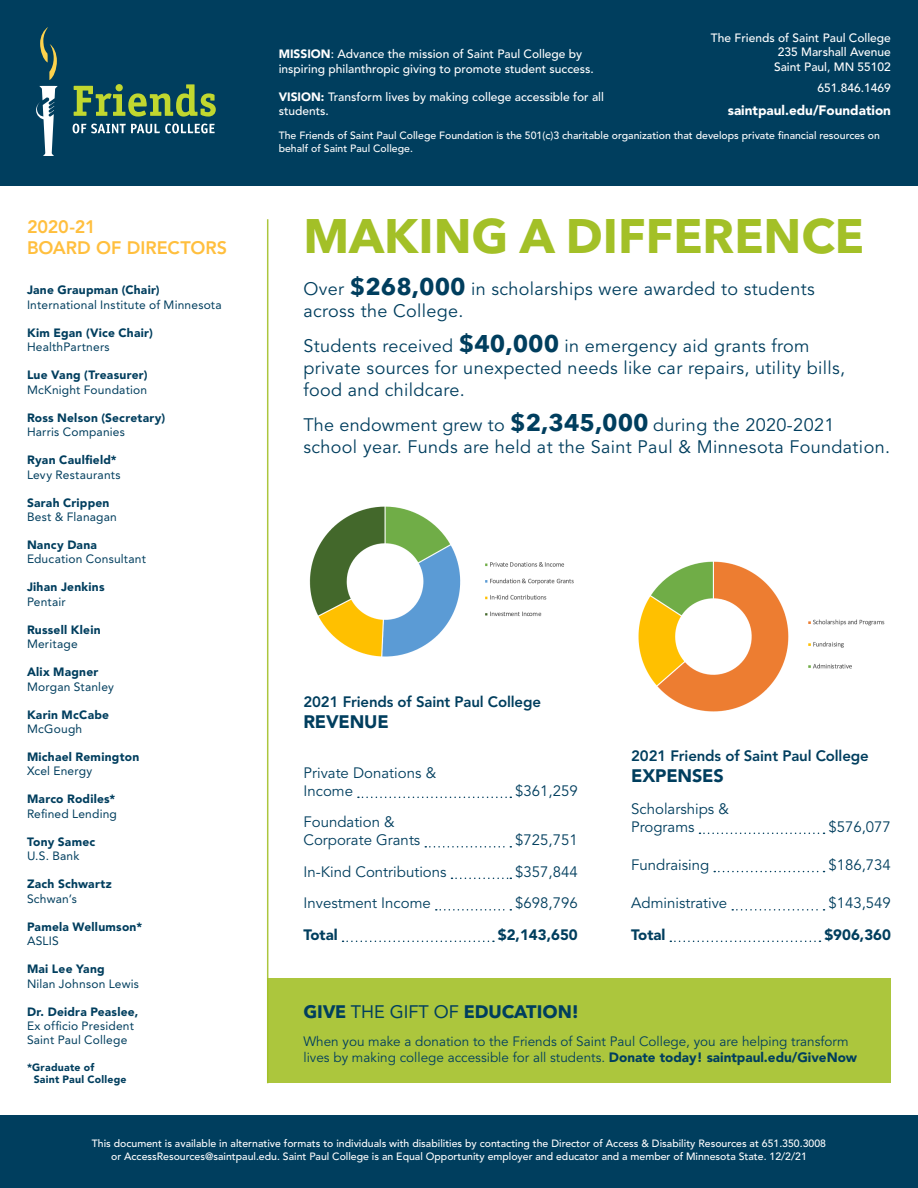
<style>
.page{position:relative;width:918px;height:1188px;background:#fff}
.page>*{position:absolute;margin:0;border:0;box-sizing:border-box;transform-origin:0 0}
.t1{font:700 48px "Avenir Next LT Pro";color:#a3c027}
.t2{font:18px/21.6px "Avenir LT Std";letter-spacing:.02em;color:#003e5e}
.t3{font:800 18px "Avenir LT Std";color:#ffbf3e}
.t4{font:700 18px "Avenir Next LT Pro";color:#003e5e}
.t5{font:900 18px "Avenir LT Std";letter-spacing:-.01em;color:#003e5e}
.t6{font:15px "Avenir LT Std";color:#003e5e}
.t7{font:800 15px "Avenir LT Std";letter-spacing:-.01em;color:#003e5e}
.t8{font:900 15px "Avenir LT Std";color:#003e5e}
.t9{font:13.5px/16.2px "Avenir LT Std";color:#003e5e}
.t10{font:900 13.5px "Avenir LT Std";color:#fff}
.t11{font:12px "Avenir LT Std";letter-spacing:.015em;color:#003e5e}
.t12{font:900 12px "Avenir LT Std";letter-spacing:.02em;color:#003e5e}
.t13{font:500 12px/14.4px "Avenir LT Std";color:#fff}
.t14{font:500 10.5px/12.6px "Avenir LT Std";color:#fff}
.t15{font:900 10.5px "Avenir LT Std";letter-spacing:.025em;color:#003e5e}
.s1{font-weight:900}
.s2{font-family:"Avenir Next LT Pro";font-weight:700;font-size:24px}
.s3{font-family:"Avenir LT Std";font-weight:400}
</style>
<div class="page">
<img style="left:808px;top:619px;width:77px;height:50px">
<img style="left:638px;top:561px;width:150px;height:151px">
<div style="left:0;top:0;width:918px;height:185px;background:#003e5e"></div>
<div style="left:0;top:1115px;width:918px;height:73px;background:#003e5e"></div>
<svg style="left:40px;top:27px;width:17px;height:53px"></svg>
<svg style="left:74px;top:84px;width:142px;height:33px"></svg>
<svg style="left:36px;top:86px;width:22px;height:70px"></svg>
<svg style="left:73px;top:124px;width:142px;height:9px"></svg>
<hr style="left:267px;top:219px;width:1px;height:864px;background:#a3c027">
<svg style="left:358px;top:797px;width:153px;height:1px"></svg>
<svg style="left:425px;top:846px;width:86px;height:2px"></svg>
<svg style="left:451px;top:878px;width:60px;height:1px"></svg>
<svg style="left:436px;top:909px;width:75px;height:2px"></svg>
<svg style="left:343px;top:941px;width:151px;height:1px"></svg>
<svg style="left:699px;top:833px;width:126px;height:1px"></svg>
<svg style="left:714px;top:871px;width:111px;height:1px"></svg>
<svg style="left:732px;top:909px;width:93px;height:2px"></svg>
<svg style="left:670px;top:941px;width:150px;height:1px"></svg>
<img style="left:485px;top:562px;width:89px;height:55px">
<img style="left:309px;top:506px;width:152px;height:151px">
<div style="left:268px;top:979px;width:623px;height:104px;background:#acc63d"></div>
<p class="t3" style="left:27px;top:216px;width:70px">2020-21</p>
<p class="t3" style="left:27px;top:238px;width:202px">BOARD OF DIRECTORS</p>
<p class="t12" style="left:27px;top:283px;width:134px">Jane Graupman (Chair)</p>
<p class="t11" style="left:27px;top:298px;width:196px">International Institute of Minnesota</p>
<p class="t12" style="left:27px;top:325px;width:127px">Kim Egan (Vice Chair)</p>
<p class="t11" style="left:27px;top:340px;width:84px">HealthPartners</p>
<p class="t12" style="left:27px;top:368px;width:122px">Lue Vang (Treasurer)</p>
<p class="t11" style="left:27px;top:383px;width:122px">McKnight Foundation</p>
<p class="t12" style="left:27px;top:410px;width:140px">Ross Nelson (Secretary)</p>
<p class="t11" style="left:27px;top:425px;width:99px">Harris Companies</p>
<p class="t12" style="left:27px;top:453px;width:91px">Ryan Caulfield*</p>
<p class="t11" style="left:27px;top:467px;width:95px">Levy Restaurants</p>
<p class="t12" style="left:27px;top:495px;width:84px">Sarah Crippen</p>
<p class="t11" style="left:27px;top:510px;width:91px">Best &amp; Flanagan</p>
<p class="t12" style="left:27px;top:538px;width:71px">Nancy Dana</p>
<p class="t11" style="left:27px;top:552px;width:121px">Education Consultant</p>
<p class="t12" style="left:27px;top:580px;width:79px">Jihan Jenkins</p>
<p class="t11" style="left:27px;top:595px;width:40px">Pentair</p>
<p class="t12" style="left:27px;top:622px;width:75px">Russell Klein</p>
<p class="t11" style="left:27px;top:637px;width:52px">Meritage</p>
<p class="t12" style="left:27px;top:665px;width:73px">Alix Magner</p>
<p class="t11" style="left:27px;top:680px;width:88px">Morgan Stanley</p>
<p class="t12" style="left:27px;top:707px;width:84px">Karin McCabe</p>
<p class="t11" style="left:27px;top:722px;width:57px">McGough</p>
<p class="t12" style="left:27px;top:750px;width:114px">Michael Remington</p>
<p class="t11" style="left:27px;top:764px;width:67px">Xcel Energy</p>
<p class="t12" style="left:27px;top:792px;width:90px">Marco Rodiles*</p>
<p class="t11" style="left:27px;top:807px;width:91px">Refined Lending</p>
<p class="t12" style="left:27px;top:834px;width:70px">Tony Samec</p>
<p class="t11" style="left:27px;top:849px;width:54px">U.S. Bank</p>
<p class="t12" style="left:27px;top:877px;width:86px">Zach Schwartz</p>
<p class="t11" style="left:27px;top:892px;width:51px">Schwan’s</p>
<p class="t12" style="left:27px;top:919px;width:117px">Pamela Wellumson*</p>
<p class="t11" style="left:27px;top:934px;width:33px">ASLIS</p>
<p class="t12" style="left:27px;top:962px;width:79px">Mai Lee Yang</p>
<p class="t11" style="left:27px;top:976px;width:114px">Nilan Johnson Lewis</p>
<p class="t12" style="left:27px;top:1004px;width:113px">Dr. Deidra Peaslee,</p>
<p class="t11" style="left:27px;top:1019px;width:108px">Ex officio President</p>
<p class="t11" style="left:27px;top:1033px;width:102px">Saint Paul College</p>
<p class="t15" style="left:27px;top:1061px;width:69px">*Graduate of</p>
<p class="t15" style="left:34px;top:1073px;width:94px">Saint Paul College</p>
<p class="t13" style="left:711px;top:31px;width:182px">The Friends of Saint Paul College</p>
<p class="t13" style="left:778px;top:45px;width:115px">235 Marshall Avenue</p>
<p class="t13" style="left:774px;top:60px;width:118px">Saint Paul, MN 55102</p>
<p class="t13" style="left:818px;top:81px;width:75px">651.846.1469</p>
<p class="t10" style="left:728px;top:102px;width:165px">saintpaul.edu/Foundation</p>
<p class="t14" style="left:279px;top:129px;width:603px">The Friends of Saint Paul College Foundation is the 501(c)3 charitable organization that develops private financial resources on behalf of Saint Paul College.</p>
<p class="t13" style="left:279px;top:47px;width:317px"><span class="s1">MISSION</span>: Advance the mission of Saint Paul College by inspiring philanthropic giving to promote student success.</p>
<p class="t13" style="left:279px;top:90px;width:327px"><span class="s1">VISION:</span> Transform lives by making college accessible for all students.</p>
<p class="t1" style="left:303px;top:206px;width:562px">MAKING A DIFFERENCE</p>
<p class="t2" style="left:303px;top:279px;width:513px">Over <span class="s2">$268,000</span> in scholarships were awarded to students across the College.</p>
<p class="t2" style="left:303px;top:336px;width:543px">Students received <span class="s2">$40,000</span> in emergency aid grants from private sources for unexpected needs like car repairs, utility bills, food and childcare.</p>
<p class="t2" style="left:303px;top:415px;width:588px">The endowment grew to <span class="s2">$2,345,000</span> during the 2020-2021 school year. Funds are held at the Saint Paul &amp; Minnesota Foundation.</p>
<p class="t7" style="left:303px;top:693px;width:239px">2021 Friends of Saint Paul College</p>
<p class="t5" style="left:303px;top:711px;width:87px">REVENUE</p>
<p class="t6" style="left:303px;top:764px;width:134px">Private Donations &amp;</p>
<p class="t6" style="left:303px;top:782px;width:51px">Income</p>
<p class="t6" style="left:515px;top:782px;width:64px">$361,259</p>
<p class="t6" style="left:303px;top:814px;width:93px">Foundation &amp;</p>
<p class="t6" style="left:303px;top:832px;width:118px">Corporate Grants</p>
<p class="t6" style="left:515px;top:832px;width:64px">$725,751</p>
<p class="t6" style="left:303px;top:863px;width:145px">In-Kind Contributions</p>
<p class="t6" style="left:515px;top:863px;width:64px">$357,844</p>
<p class="t6" style="left:303px;top:895px;width:129px">Investment Income</p>
<p class="t6" style="left:515px;top:895px;width:64px">$698,796</p>
<p class="t8" style="left:303px;top:926px;width:36px">Total</p>
<p class="t8" style="left:498px;top:926px;width:81px">$2,143,650</p>
<p class="t7" style="left:631px;top:747px;width:239px">2021 Friends of Saint Paul College</p>
<p class="t5" style="left:631px;top:765px;width:94px">EXPENSES</p>
<p class="t6" style="left:631px;top:800px;width:99px">Scholarships &amp;</p>
<p class="t6" style="left:631px;top:818px;width:65px">Programs</p>
<p class="t6" style="left:828px;top:818px;width:64px">$576,077</p>
<p class="t6" style="left:631px;top:856px;width:80px">Fundraising</p>
<p class="t6" style="left:828px;top:856px;width:64px">$186,734</p>
<p class="t6" style="left:631px;top:895px;width:98px">Administrative</p>
<p class="t6" style="left:828px;top:895px;width:64px">$143,549</p>
<p class="t8" style="left:631px;top:926px;width:36px">Total</p>
<p class="t8" style="left:824px;top:926px;width:68px">$906,360</p>
<p class="t4" style="left:303px;top:1001px;width:276px">GIVE <span class="s3">THE GIFT OF</span> EDUCATION!</p>
<p class="t9" style="left:303px;top:1034px;width:555px">When you make a donation to the Friends of Saint Paul College, you are helping transform lives by making college accessible for all students. <span class="s1">Donate today! saintpaul.edu/GiveNow</span></p>
<p class="t14" style="left:92px;top:1137px;width:736px">This document is available in alternative formats to individuals with disabilities by contacting the Director of Access &amp; Disability Resources at 651.350.3008</p>
<p class="t14" style="left:111px;top:1150px;width:697px">or AccessResources@saintpaul.edu. Saint Paul College is an Equal Opportunity employer and educator and a member of Minnesota State. 12/2/21</p>
</div>
